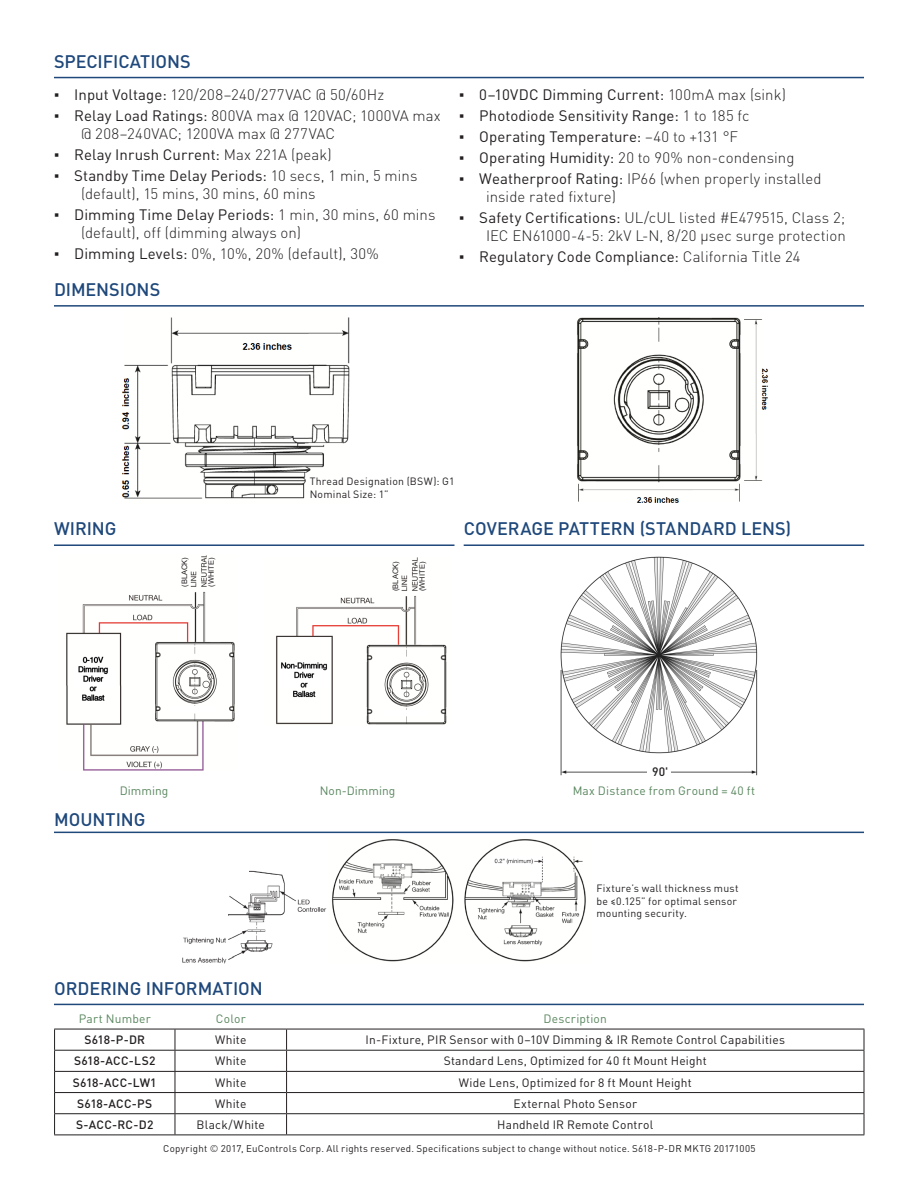
<style>
.page{position:relative;width:918px;height:1188px;background:#fff}
.page>*{position:absolute;margin:0;border:0;box-sizing:border-box;transform-origin:0 0}
.t1{font:500 18px "DIN Pro";letter-spacing:-.005em;color:#1f487b}
.t2{font:300 15px/18px "DIN Pro";letter-spacing:.005em;color:#231f20}
.t3{font:15px "DIN Pro";letter-spacing:.005em;color:#231f20}
.t4{font:500 12.15px "DIN Pro";color:#231f20}
.t5{font:12px "DIN Pro";letter-spacing:.015em;color:#231f20}
.t6{font:12px "DIN Pro";letter-spacing:.015em;color:#59865e}
.t7{font:500 12px "DIN Pro";letter-spacing:.015em;color:#231f20}
.t8{font:10.5px/12.6px "DIN Pro";letter-spacing:.025em;color:#231f20}
.t9{font:9.75px "DIN Pro";letter-spacing:.025em;color:#231f20}
.t10{font:7.5px "Arial";color:#231f20}
.s1{font-family:"Arial";font-weight:900}
.s2{font-weight:400}
.s3{font-weight:300}
</style>
<div class="page">
<img style="left:560px;top:556px;width:198px;height:220px">
<div style="left:555px;top:547px;width:55px;height:19px;background:#fff"></div>
<div style="left:636px;top:756px;width:49px;height:14px;background:#fff"></div>
<div style="left:647px;top:763px;width:24px;height:16px;background:#fff"></div>
<hr style="left:54px;top:77px;width:810px;height:1px;background:#1f487b">
<hr style="left:54px;top:305px;width:810px;height:2px;background:#1f487b">
<hr style="left:54px;top:832px;width:810px;height:1px;background:#1f487b">
<hr style="left:54px;top:544px;width:400px;height:2px;background:#1f487b">
<hr style="left:464px;top:544px;width:400px;height:2px;background:#1f487b">
<hr style="left:54px;top:1004px;width:810px;height:1px;background:#1f487b">
<img style="left:577px;top:317px;width:191px;height:186px">
<img style="left:66px;top:555px;width:169px;height:215px">
<img style="left:276px;top:557px;width:171px;height:168px">
<hr style="left:54px;top:1029px;width:121px;height:1px;background:#231f20">
<hr style="left:175px;top:1029px;width:112px;height:1px;background:#231f20">
<hr style="left:287px;top:1029px;width:577px;height:1px;background:#231f20">
<hr style="left:54px;top:1050px;width:121px;height:1px;background:#231f20">
<hr style="left:175px;top:1050px;width:112px;height:1px;background:#231f20">
<hr style="left:287px;top:1050px;width:577px;height:1px;background:#231f20">
<hr style="left:54px;top:1071px;width:121px;height:1px;background:#231f20">
<hr style="left:175px;top:1071px;width:112px;height:1px;background:#231f20">
<hr style="left:287px;top:1071px;width:577px;height:1px;background:#231f20">
<hr style="left:54px;top:1092px;width:121px;height:1px;background:#231f20">
<hr style="left:175px;top:1092px;width:112px;height:1px;background:#231f20">
<hr style="left:287px;top:1092px;width:577px;height:1px;background:#231f20">
<hr style="left:54px;top:1113px;width:121px;height:1px;background:#231f20">
<svg style="left:54px;top:1029px;width:1px;height:106px"></svg>
<hr style="left:175px;top:1113px;width:112px;height:1px;background:#231f20">
<svg style="left:175px;top:1029px;width:1px;height:106px"></svg>
<hr style="left:287px;top:1113px;width:577px;height:1px;background:#231f20">
<svg style="left:286px;top:1029px;width:1px;height:106px"></svg>
<svg style="left:864px;top:1029px;width:1px;height:106px"></svg>
<hr style="left:54px;top:1135px;width:121px;height:1px;background:#231f20">
<hr style="left:175px;top:1135px;width:112px;height:1px;background:#231f20">
<hr style="left:287px;top:1135px;width:577px;height:1px;background:#231f20">
<img style="left:182px;top:839px;width:404px;height:125px">
<div style="left:155px;top:836px;width:93px;height:49px;background:#fff"></div>
<div style="left:155px;top:899px;width:73px;height:30px;background:#fff"></div>
<div style="left:170px;top:706px;width:46px;height:6px;background:#fff"></div>
<div style="left:381px;top:710px;width:47px;height:6px;background:#fff"></div>
<img style="left:122px;top:317px;width:228px;height:182px">
<p class="t1" style="left:54px;top:49px;width:138px">SPECIFICATIONS</p>
<p class="t2" style="left:54px;top:85px;width:332px"><span class="s1">▪</span> <span class="s2">Input Voltage:</span> 120/208–240/277VAC @ 50/60Hz</p>
<p class="t2" style="left:81px;top:106px;width:361px;text-indent:-27px"><span class="s1">▪</span> <span class="s2">Relay Load Ratings:</span> 800VA max @ 120VAC; 1000VA max @ 208–240VAC; 1200VA max @ 277VAC</p>
<p class="t3" style="left:54px;top:144px;width:279px"><span class="s1">▪</span> Relay Inrush Current: <span class="s3">Max 221A (peak)</span></p>
<p class="t2" style="left:81px;top:166px;width:338px;text-indent:-27px"><span class="s1">▪</span> <span class="s2">Standby Time Delay Periods:</span> 10 secs, 1 min, 5 mins (default), 15 mins, 30 mins, 60 mins</p>
<p class="t2" style="left:81px;top:205px;width:356px;text-indent:-27px"><span class="s1">▪</span> <span class="s2">Dimming Time Delay Periods:</span> 1 min, 30 mins, 60 mins (default), off (dimming always on)</p>
<p class="t2" style="left:54px;top:244px;width:326px"><span class="s1">▪</span> <span class="s2">Dimming Levels:</span> 0%, 10%, 20% (default), 30%</p>
<p class="t1" style="left:54px;top:277px;width:108px">DIMENSIONS</p>
<p class="t3" style="left:459px;top:84px;width:329px"><span class="s1">▪</span> 0–10VDC Dimming Current: <span class="s3">100mA max (sink)</span></p>
<p class="t3" style="left:459px;top:105px;width:292px"><span class="s1">▪</span> Photodiode Sensitivity Range: <span class="s3">1 to 185 fc</span></p>
<p class="t3" style="left:459px;top:126px;width:281px"><span class="s1">▪</span> Operating Temperature: <span class="s3">–40 to +131 °F</span></p>
<p class="t2" style="left:459px;top:148px;width:337px"><span class="s1">▪</span> <span class="s2">Operating Humidity:</span> 20 to 90% non-condensing</p>
<p class="t2" style="left:486px;top:169px;width:337px;text-indent:-27px"><span class="s1">▪</span> <span class="s2">Weatherproof Rating:</span> IP66 (when properly installed inside rated fixture)</p>
<p class="t2" style="left:459px;top:208px;width:388px;text-align:right"><span class="s1">▪</span> <span class="s2">Safety Certifications:</span> UL/cUL listed #E479515, Class 2;<br>IEC EN61000-4-5: 2kV L-N, 8/20 µsec surge protection</p>
<p class="t3" style="left:459px;top:246px;width:343px"><span class="s1">▪</span> Regulatory Code Compliance: <span class="s3">California Title 24</span></p>
<p class="t8" style="left:310px;top:475px;width:146px">Thread Designation (BSW): G1</p>
<p class="t8" style="left:310px;top:487px;width:81px">Nominal Size: 1”</p>
<p class="t1" style="left:54px;top:517px;width:64px">WIRING</p>
<p class="t1" style="left:464px;top:517px;width:329px">COVERAGE PATTERN (STANDARD LENS)</p>
<p class="t10" style="left:180px;top:587px;width:31px;rotate:-90deg">(BLACK)</p>
<p class="t10" style="left:391px;top:591px;width:31px;rotate:-90deg">(BLACK)</p>
<p class="t10" style="left:206px;top:587px;width:31px;rotate:-90deg">(WHITE)</p>
<p class="t10" style="left:417px;top:591px;width:31px;rotate:-90deg">(WHITE)</p>
<p class="t4" style="left:652px;top:763px;width:18px">90'</p>
<p class="t6" style="left:120px;top:782px;width:50px">Dimming</p>
<p class="t6" style="left:320px;top:782px;width:77px">Non-Dimming</p>
<p class="t6" style="left:573px;top:782px;width:184px">Max Distance from Ground = 40 ft</p>
<p class="t1" style="left:54px;top:807px;width:93px">MOUNTING</p>
<p class="t1" style="left:54px;top:977px;width:210px">ORDERING INFORMATION</p>
<p class="t8" style="left:596px;top:882px;width:144px">Fixture’s wall thickness must be ≤0.125” for optimal sensor mounting security.</p>
<p class="t6" style="left:79px;top:1011px;width:74px">Part Number</p>
<p class="t6" style="left:216px;top:1011px;width:31px">Color</p>
<p class="t6" style="left:544px;top:1011px;width:65px">Description</p>
<p class="t7" style="left:84px;top:1032px;width:62px">S618-P-DR</p>
<p class="t5" style="left:215px;top:1032px;width:33px">White</p>
<p class="t5" style="left:366px;top:1032px;width:421px">In-Fixture, PIR Sensor with 0–10V Dimming &amp; IR Remote Control Capabilities</p>
<p class="t7" style="left:74px;top:1053px;width:83px">S618-ACC-LS2</p>
<p class="t5" style="left:215px;top:1053px;width:33px">White</p>
<p class="t5" style="left:444px;top:1053px;width:264px">Standard Lens, Optimized for 40 ft Mount Height</p>
<p class="t7" style="left:73px;top:1074px;width:85px">S618-ACC-LW1</p>
<p class="t5" style="left:215px;top:1074px;width:33px">White</p>
<p class="t5" style="left:459px;top:1074px;width:235px">Wide Lens, Optimized for 8 ft Mount Height</p>
<p class="t7" style="left:77px;top:1095px;width:77px">S618-ACC-PS</p>
<p class="t5" style="left:215px;top:1095px;width:33px">White</p>
<p class="t5" style="left:513px;top:1095px;width:125px">External Photo Sensor</p>
<p class="t7" style="left:76px;top:1116px;width:79px">S-ACC-RC-D2</p>
<p class="t5" style="left:197px;top:1116px;width:70px">Black/White</p>
<p class="t5" style="left:497px;top:1116px;width:157px">Handheld IR Remote Control</p>
<p class="t9" style="left:163px;top:1142px;width:594px">Copyright <span class="s3">©</span> 2017, EuControls Corp. All rights reserved. Specifications subject to change without notice. S618-P-DR MKTG 20171005</p>
</div>
